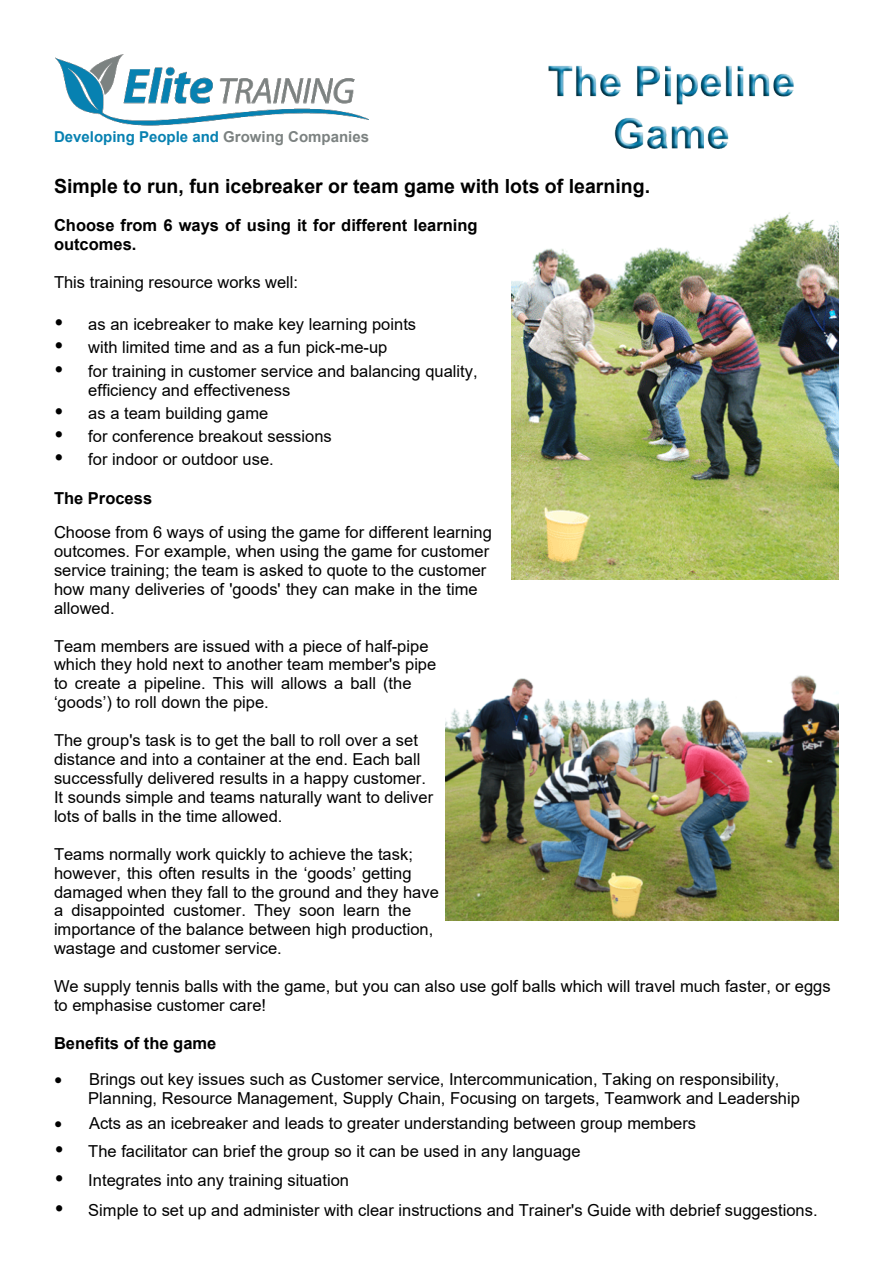
<style>
.page{position:relative;width:893px;height:1263px;background:#fff}
.page>*{position:absolute;margin:0;border:0;box-sizing:border-box;transform-origin:0 0}
.t1{font:700 19.5px "Arial";color:#000}
.t2{font:16.5px/18.9px "Arial";color:#000}
.t3{font:700 16.5px/18.9px "Arial";color:#000}
.t4{font:700 15px "Arial";color:#0781b1}
.s1{color:#7c8281}
</style>
<div class="page">
<img style="left:548px;top:65px;width:246px;height:84px">
<img style="left:55px;top:54px;width:314px;height:72px">
<img style="left:512px;top:212px;width:327px;height:368px">
<img style="left:446px;top:675px;width:393px;height:245px">
<p class="t4" style="left:54px;top:131px;width:317px">Developing People and <span class="s1">Growing Companies</span></p>
<p class="t1" style="left:54px;top:179px;width:598px">Simple to run, fun icebreaker or team game with lots of learning.</p>
<p class="t3" style="left:54px;top:218px;width:425px">Choose from 6 ways of using it for different learning outcomes.</p>
<p class="t2" style="left:54px;top:274px;width:246px">This training resource works well:</p>
<p class="t2" style="left:88px;top:314px;width:391px;line-height:23.2px">as an icebreaker to make key learning points<br>with limited time and as a fun pick-me-up<br>for training in customer service and balancing quality,</p>
<p class="t2" style="left:88px;top:380px;width:245px;line-height:23.1px">efficiency and effectiveness<br>as a team building game<br>for conference breakout sessions for indoor or outdoor use.</p>
<p class="t3" style="left:54px;top:490px;width:100px">The Process</p>
<p class="t2" style="left:54px;top:524px;width:439px">Choose from 6 ways of using the game for different learning outcomes. For example, when using the game for customer service training; the team is asked to quote to the customer how many deliveries of 'goods' they can make in the time allowed.</p>
<p class="t2" style="left:54px;top:638px;width:384px">Team members are issued with a piece of half-pipe which they hold next to another team member's pipe to create a pipeline. This will allows a ball (the ‘goods’) to roll down the pipe.</p>
<p class="t2" style="left:54px;top:732px;width:381px">The group's task is to get the ball to roll over a set distance and into a container at the end. Each ball successfully delivered results in a happy customer.<br>It sounds simple and teams naturally want to deliver lots of balls in the time allowed.</p>
<p class="t2" style="left:54px;top:846px;width:386px">Teams normally work quickly to achieve the task; however, this often results in the ‘goods’ getting damaged when they fall to the ground and they have a disappointed customer. They soon learn the importance of the balance between high production, wastage and customer service.</p>
<p class="t2" style="left:54px;top:978px;width:778px">We supply tennis balls with the game, but you can also use golf balls which will travel much faster, or eggs to emphasise customer care!</p>
<p class="t3" style="left:54px;top:1035px;width:164px">Benefits of the game</p>
<p class="t2" style="left:88px;top:1071px;width:713px;line-height:18.5px">Brings out key issues such as Customer service, Intercommunication, Taking on responsibility,<br>Planning, Resource Management, Supply Chain, Focusing on targets, Teamwork and Leadership</p>
<p class="t2" style="left:88px;top:1110px;width:731px;line-height:29px">Acts as an icebreaker and leads to greater understanding between group members<br>The facilitator can brief the group so it can be used in any language<br>Integrates into any training situation<br>Simple to set up and administer with clear instructions and Trainer's Guide with debrief suggestions.</p>
</div>
